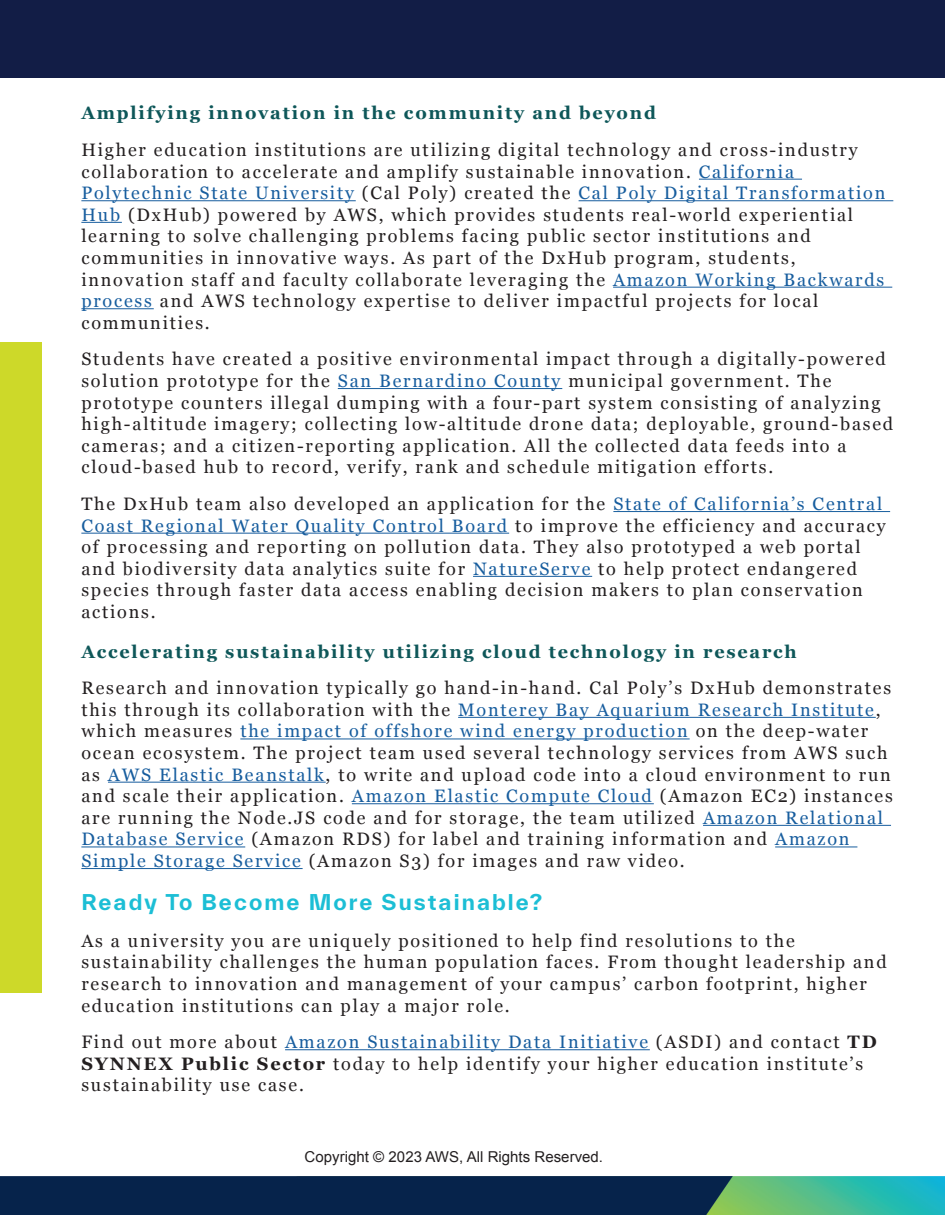
<style>
.page{position:relative;width:945px;height:1215px;background:#fff}
.page>*{position:absolute;margin:0;border:0;box-sizing:border-box;transform-origin:0 0}
.Text_Left{font:700 21px "TWK Everett";letter-spacing:.1em;color:#1cbed5}
.Text_Left-2{font:18px/21.6px "Georgia";letter-spacing:.1em;color:#231f20}
.Text_Left-3{font:700 18px "Georgia";letter-spacing:.1em;color:#0e5759}
.t1{font:15px "Arial";color:#231f20}
.s1{color:#175d9e}
.s2{font-weight:700}
</style>
<div class="page">
<div style="left:0;top:0;width:945px;height:78px;background:#121d46"></div>
<div style="left:0;top:342px;width:41px;height:651px;background:#cdd929"></div>
<hr style="left:699px;top:179px;width:103px;height:1px;background:#175d9e">
<hr style="left:81px;top:200px;width:275px;height:1px;background:#175d9e">
<hr style="left:579px;top:200px;width:314px;height:1px;background:#175d9e">
<hr style="left:81px;top:222px;width:41px;height:1px;background:#175d9e">
<hr style="left:613px;top:287px;width:279px;height:1px;background:#175d9e">
<hr style="left:81px;top:308px;width:73px;height:1px;background:#175d9e">
<hr style="left:338px;top:388px;width:224px;height:1px;background:#175d9e">
<hr style="left:613px;top:511px;width:277px;height:1px;background:#175d9e">
<hr style="left:81px;top:533px;width:428px;height:1px;background:#175d9e">
<hr style="left:473px;top:576px;width:119px;height:1px;background:#175d9e">
<hr style="left:458px;top:717px;width:418px;height:1px;background:#175d9e">
<hr style="left:240px;top:739px;width:450px;height:1px;background:#175d9e">
<hr style="left:108px;top:782px;width:218px;height:1px;background:#175d9e">
<hr style="left:352px;top:803px;width:302px;height:1px;background:#175d9e">
<hr style="left:703px;top:825px;width:188px;height:1px;background:#175d9e">
<hr style="left:81px;top:847px;width:164px;height:1px;background:#175d9e">
<hr style="left:775px;top:847px;width:82px;height:1px;background:#175d9e">
<hr style="left:81px;top:868px;width:222px;height:1px;background:#175d9e">
<hr style="left:285px;top:1049px;width:365px;height:1px;background:#175d9e">
<img style="left:0;top:1177px;width:945px;height:38px">
<p class="Text_Left-3" style="left:81px;top:100px;width:576px">Amplifying innovation in the community and beyond</p>
<p class="Text_Left-2" style="left:81px;top:138px;width:806px">Higher education institutions are utilizing digital technology and cross-industry collaboration to accelerate and amplify sustainable innovation. <span class="s1">California Polytechnic State University</span> (Cal Poly) created the <span class="s1">Cal Poly Digital Transformation Hub</span> (DxHub) powered by AWS, which provides students real-world experiential learning to solve challenging problems facing public sector institutions and communities in innovative ways. As part of the DxHub program, students, innovation staff and faculty collaborate leveraging the <span class="s1">Amazon Working Backwards process</span> and AWS technology expertise to deliver impactful projects for local communities.</p>
<p class="Text_Left-2" style="left:81px;top:348px;width:813px">Students have created a positive environmental impact through a digitally-powered solution prototype for the <span class="s1">San Bernardino County</span> municipal government. The prototype counters illegal dumping with a four-part system consisting of analyzing high-altitude imagery; collecting low-altitude drone data; deployable, ground-based cameras; and a citizen-reporting application. All the collected data feeds into a cloud-based hub to record, verify, rank and schedule mitigation efforts.</p>
<p class="Text_Left-2" style="left:81px;top:492px;width:806px">The DxHub team also developed an application for the <span class="s1">State of California’s Central Coast Regional Water Quality Control Board</span> to improve the efficiency and accuracy of processing and reporting on pollution data. They also prototyped a web portal and biodiversity data analytics suite for <span class="s1">NatureServe</span> to help protect endangered species through faster data access enabling decision makers to plan conservation actions.</p>
<p class="Text_Left-3" style="left:81px;top:638px;width:717px">Accelerating sustainability utilizing cloud technology in research</p>
<p class="Text_Left-2" style="left:81px;top:676px;width:813px">Research and innovation typically go hand-in-hand. Cal Poly’s DxHub demonstrates this through its collaboration with the <span class="s1">Monterey Bay Aquarium Research Institute</span>, which measures <span class="s1">the impact of offshore wind energy production</span> on the deep-water ocean ecosystem. The project team used several technology services from AWS such as <span class="s1">AWS Elastic Beanstalk</span>, to write and upload code into a cloud environment to run and scale their application. <span class="s1">Amazon Elastic Compute Cloud</span> (Amazon EC2) instances are running the Node.JS code and for storage, the team utilized <span class="s1">Amazon Relational Database Service</span> (Amazon RDS) for label and training information and <span class="s1">Amazon Simple Storage Service</span> (Amazon S3) for images and raw video.</p>
<p class="Text_Left" style="left:81px;top:887px;width:462px">Ready To Become More Sustainable?</p>
<p class="Text_Left-2" style="left:81px;top:929px;width:807px">As a university you are uniquely positioned to help find resolutions to the sustainability challenges the human population faces. From thought leadership and research to innovation and management of your campus’ carbon footprint, higher education institutions can play a major role.</p>
<p class="Text_Left-2" style="left:81px;top:1030px;width:797px">Find out more about <span class="s1">Amazon Sustainability Data Initiative</span> (ASDI) and contact <span class="s2">TD<br>SYNNEX Public Sector</span> today to help identify your higher education institute’s sustainability use case.</p>
<p class="t1" style="left:305px;top:1147px;width:300px">Copyright © 2023 AWS, All Rights Reserved.</p>
</div>
